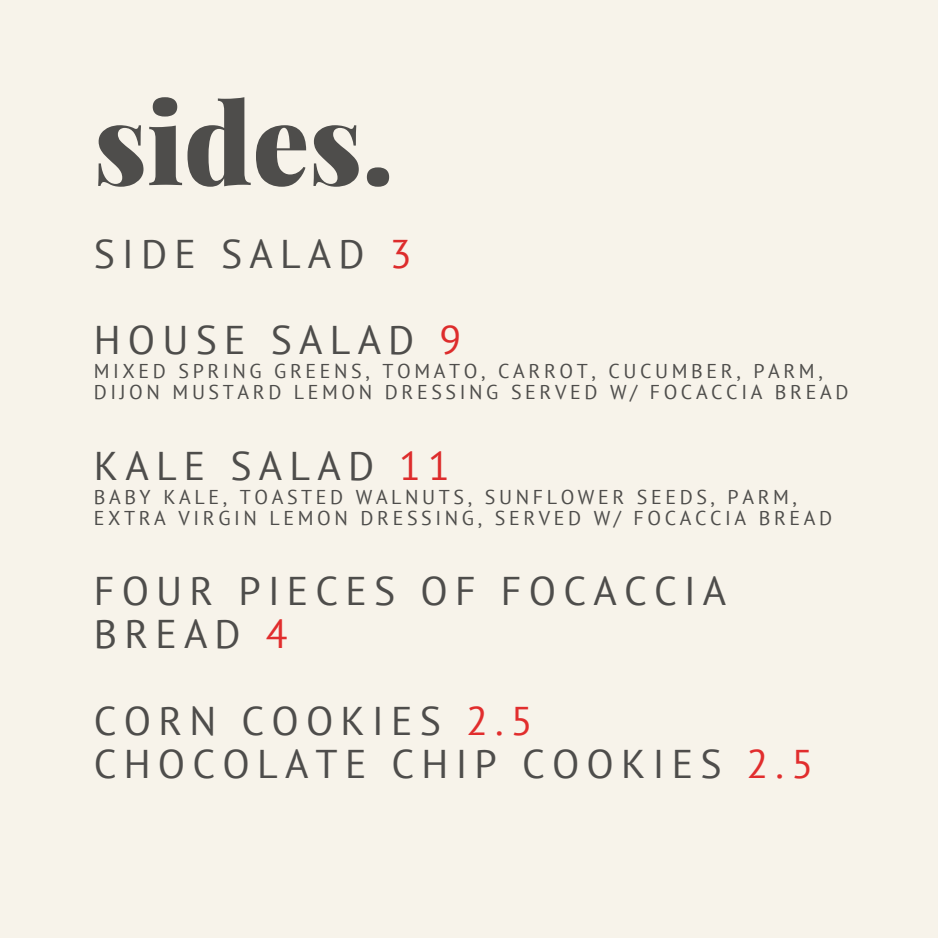
<style>
.page{position:relative;width:938px;height:938px;background:#f7f3ea}
.page>*{position:absolute;margin:0;border:0;box-sizing:border-box;transform-origin:0 0}
.t1{font:900 112.5px "Playfair Display";color:#4e4d4b}
.t2{font:40px/43px "PT Sans";letter-spacing:.18em;color:#4e4d4b}
.t3{font:20px/20.5px "PT Sans";letter-spacing:.18em;color:#4e4d4b}
.s1{color:#dd2c2c}
.s2{color:#e12d2d}
</style>
<div class="page">
<h1 class="t1" style="left:94px;top:63px;width:301px">sides.</h1>
<h2 class="t2" style="left:94px;top:209px;width:369px;line-height:86.2px">SIDE SALAD <span class="s1">3<br></span>HOUSE SALAD <span class="s1">9</span></h2>
<p class="t3" style="left:94px;top:360px;width:756px">MIXED SPRING GREENS, TOMATO, CARROT, CUCUMBER, PARM,<br>DIJON MUSTARD LEMON DRESSING SERVED W/ FOCACCIA BREAD</p>
<h2 class="t2" style="left:94px;top:443px;width:358px">KALE SALAD <span class="s1">11</span></h2>
<p class="t3" style="left:94px;top:486px;width:740px">BABY KALE, TOASTED WALNUTS, SUNFLOWER SEEDS, PARM,<br>EXTRA VIRGIN LEMON DRESSING, SERVED W/ FOCACCIA BREAD</p>
<h2 class="t2" style="left:94px;top:569px;width:634px">FOUR PIECES OF FOCACCIA<br>BREAD <span class="s2">4</span></h2>
<h2 class="t2" style="left:94px;top:698px;width:721px">CORN COOKIES <span class="s2">2.5<br></span>CHOCOLATE CHIP COOKIES <span class="s2">2.5</span></h2>
</div>
